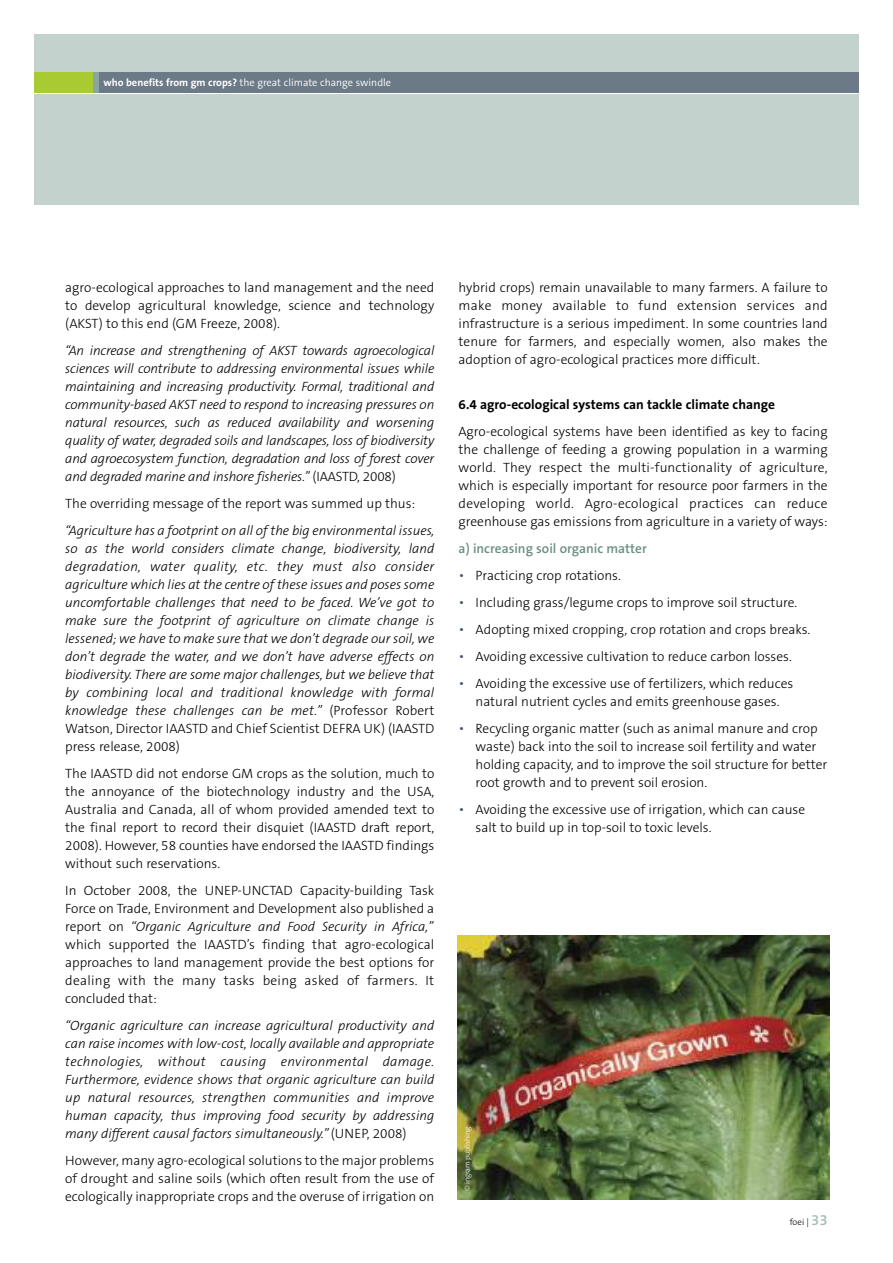
<style>
.page{position:relative;width:893px;height:1263px;background:#fff}
.page>*{position:absolute;margin:0;border:0;box-sizing:border-box;transform-origin:0 0}
.t1{font:300 13.5px/18px "The Sans B3";color:#000;text-align:justify}
.t2{font:italic 300 13.5px/18px "The Sans B3";color:#000;text-align:justify}
.t3{font:700 13.5px "The Sans B7";color:#000}
.t4{font:600 13.5px "The Sans B6";color:#6b8f85}
.t5{font:300 10.5px "The Sans B4";color:#fff}
.t6{font:300 9px "The Sans B3";color:#000}
.t7{font:300 7.5px "The Sans B3";letter-spacing:-.025em;color:#fff}
.s1{font-family:"The Sans B7";font-weight:700}
.s2{font-style:normal}
.s3{font-style:italic}
.s4{font-size:15px;color:#485769}
.s5{font-family:"The Sans B6";font-weight:600;font-size:15px;color:#a6bcb6}
</style>
<div class="page">
<div style="left:34px;top:34px;width:825px;height:170px;background:#c4d2ce"></div>
<div style="left:34px;top:72px;width:825px;height:22px;background:#6c7987"></div>
<div style="left:34px;top:72px;width:64px;height:22px;background:#a7cb30"></div>
<div style="left:94px;top:72px;width:5px;height:22px;background:#88a59e"></div>
<hr style="left:34px;top:93px;width:825px;height:1px;background:#fff">
<img style="left:457px;top:935px;width:372px;height:264px">
<p class="t5" style="left:103px;top:77px;width:289px"><span class="s1">who benefits from gm crops?</span> the great climate change swindle</p>
<p class="t1" style="left:65px;top:279px;width:371px">agro-ecological approaches to land management and the need to develop agricultural knowledge, science and technology (AKST) to this end (GM Freeze, 2008).</p>
<p class="t2" style="left:65px;top:342px;width:371px">“An increase and strengthening of AKST towards agroecological sciences will contribute to addressing environmental issues while maintaining and increasing productivity. Formal, traditional and community-based AKST need to respond to increasing pressures on natural resources, such as reduced availability and worsening quality of water, degraded soils and landscapes, loss of biodiversity and agroecosystem function, degradation and loss of forest cover and degraded marine and inshore fisheries.” <span class="s2">(IAASTD, 2008)</span></p>
<p class="t1" style="left:65px;top:495px;width:352px">The overriding message of the report was summed up thus:</p>
<p class="t2" style="left:65px;top:522px;width:371px">“Agriculture has a footprint on all of the big environmental issues, so as the world considers climate change, biodiversity, land degradation, water quality, etc. they must also consider agriculture which lies at the centre of these issues and poses some uncomfortable challenges that need to be faced. We’ve got to make sure the footprint of agriculture on climate change is lessened; we have to make sure that we don’t degrade our soil, we don’t degrade the water, and we don’t have adverse effects on biodiversity. There are some major challenges, but we believe that by combining local and traditional knowledge with formal knowledge these challenges can be met.” <span class="s2">(Professor Robert Watson, Director IAASTD and Chief Scientist DEFRA UK) (IAASTD press release, 2008)</span></p>
<p class="t1" style="left:65px;top:765px;width:371px">The IAASTD did not endorse GM crops as the solution, much to the annoyance of the biotechnology industry and the USA, Australia and Canada, all of whom provided amended text to the final report to record their disquiet (IAASTD draft report, 2008). However, 58 counties have endorsed the IAASTD findings without such reservations.</p>
<p class="t1" style="left:65px;top:882px;width:371px">In October 2008, the UNEP-UNCTAD Capacity-building Task Force on Trade, Environment and Development also published a report on <span class="s3">“Organic Agriculture and Food Security in Africa,” </span>which supported the IAASTD’s finding that agro-ecological approaches to land management provide the best options for dealing with the many tasks being asked of farmers. It concluded that:</p>
<p class="t2" style="left:65px;top:1017px;width:371px">“Organic agriculture can increase agricultural productivity and can raise incomes with low-cost, locally available and appropriate technologies, without causing environmental damage.<br>Furthermore, evidence shows that organic agriculture can build up natural resources, strengthen communities and improve human capacity, thus improving food security by addressing many different causal factors simultaneously.” <span class="s2">(UNEP, 2008)</span></p>
<p class="t1" style="left:65px;top:1152px;width:371px">However, many agro-ecological solutions to the major problems of drought and saline soils (which often result from the use of ecologically inappropriate crops and the overuse of irrigation on</p>
<p class="t1" style="left:459px;top:279px;width:371px">hybrid crops) remain unavailable to many farmers. A failure to make money available to fund extension services and infrastructure is a serious impediment. In some countries land tenure for farmers, and especially women, also makes the adoption of agro-ecological practices more difficult.</p>
<p class="t3" style="left:459px;top:397px;width:318px">6.4 agro-ecological systems can tackle climate change</p>
<p class="t1" style="left:459px;top:423px;width:371px">Agro-ecological systems have been identified as key to facing the challenge of feeding a growing population in a warming world. They respect the multi-functionality of agriculture, which is especially important for resource poor farmers in the developing world. Agro-ecological practices can reduce greenhouse gas emissions from agriculture in a variety of ways:</p>
<p class="t4" style="left:459px;top:542px;width:190px">a) increasing soil organic matter</p>
<p class="t1" style="left:459px;top:567px;width:164px"><span class="s4">•</span> Practicing crop rotations.</p>
<p class="t1" style="left:459px;top:594px;width:340px"><span class="s4">•</span> Including grass/legume crops to improve soil structure.</p>
<p class="t1" style="left:459px;top:621px;width:353px"><span class="s4">•</span> Adopting mixed cropping, crop rotation and crops breaks.</p>
<p class="t1" style="left:459px;top:648px;width:335px"><span class="s4">•</span> Avoiding excessive cultivation to reduce carbon losses.</p>
<p class="t1" style="left:459px;top:675px;width:336px;text-align:center"><span class="s4">•</span> Avoiding the excessive use of fertilizers, which reduces natural nutrient cycles and emits greenhouse gases.</p>
<p class="t1" style="left:476px;top:720px;width:353px;text-align:left;text-indent:-17px"><span class="s4">•</span> Recycling organic matter (such as animal manure and crop waste) back into the soil to increase soil fertility and water holding capacity, and to improve the soil structure for better root growth and to prevent soil erosion.</p>
<p class="t1" style="left:476px;top:801px;width:331px;text-indent:-17px"><span class="s4">•</span> Avoiding the excessive use of irrigation, which can cause salt to build up in top-soil to toxic levels.</p>
<p class="t7" style="left:463px;top:1191px;width:65px;rotate:-90deg">© ingram publishing</p>
<p class="t6" style="left:790px;top:1217px;width:39px">foei | <span class="s5">33</span></p>
</div>
